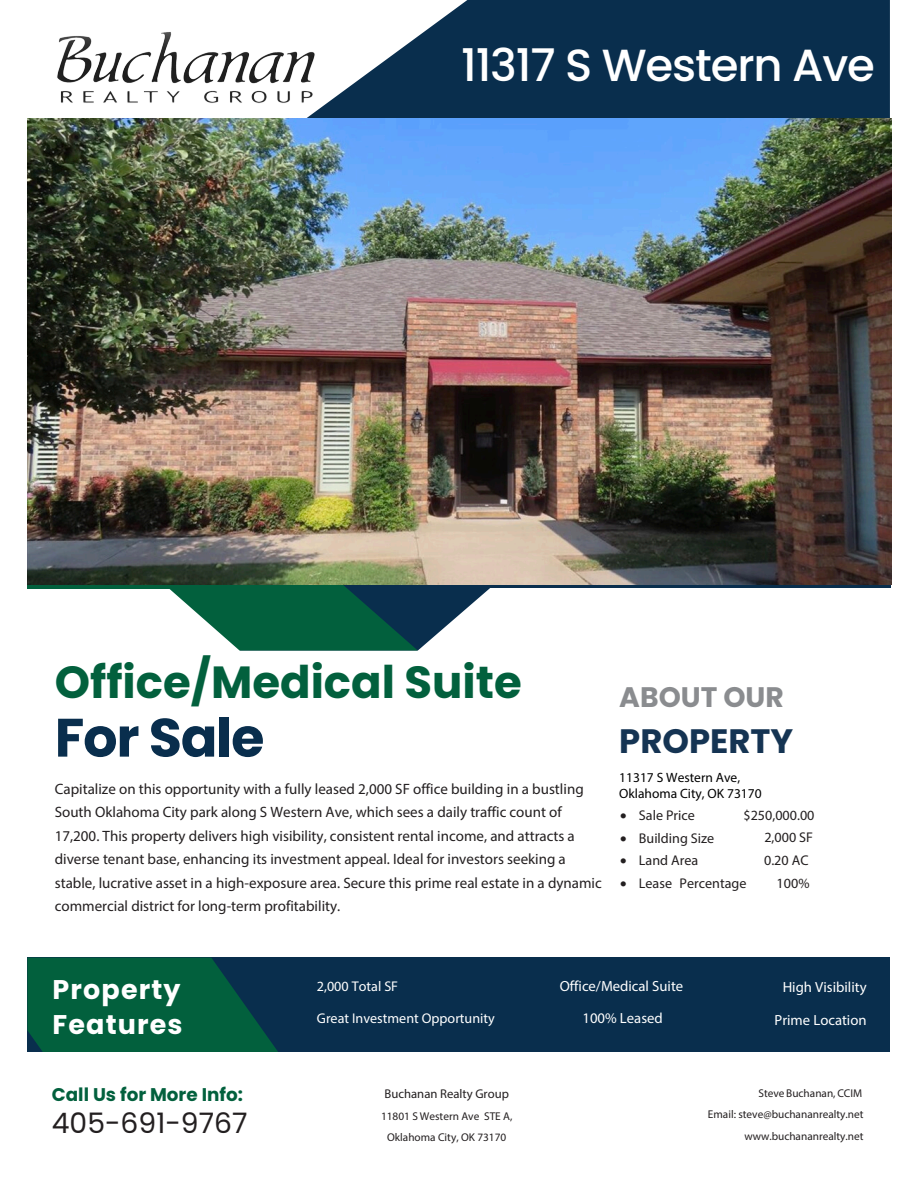
<style>
.page{position:relative;width:918px;height:1188px;background:#fff}
.page>*{position:absolute;margin:0;border:0;box-sizing:border-box;transform-origin:0 0}
.t1{font:700 54px "Poppins";letter-spacing:-.02em;color:#092e4d}
.t2{font:700 45px "Poppins";color:#02603d}
.t3{font:500 45px "Poppins";letter-spacing:-.025em;color:#fff}
.t4{font:700 33.9px "Poppins";color:#153453}
.t5{font:28.2px "Poppins";color:#231f20}
.t6{font:700 28.2px "Poppins";color:#8a8c8f}
.t7{font:700 27px/35px "Poppins";letter-spacing:.04em;color:#fff}
.t8{font:700 18.3px "Poppins";color:#02603d}
.t9{font:15px/23.4px "Myriad Pro";color:#231f20}
.t10{font:14.7px/32px "Myriad Pro";color:#fff;text-align:center}
.t11{font:14.1px "Myriad Pro";color:#231f20}
.t12{font:14.1px "Myriad Pro";color:#fff}
.t13{font:13.5px/16.2px "Myriad Pro";color:#000}
.t14{font:12.75px "Myriad Pro";color:#231f20}
.t15{font:11.25px/21.1px "Myriad Pro";color:#231f20;text-align:right}
</style>
<div class="page">
<svg style="left:307px;top:0;width:583px;height:118px;background:#22435f"></svg>
<svg style="left:27px;top:584px;width:137px;height:4px"></svg>
<svg style="left:495px;top:584px;width:395px;height:4px;background:#243e54"></svg>
<div style="left:27px;top:958px;width:863px;height:94px;background:#092e4d"></div>
<svg style="left:164px;top:584px;width:331px;height:66px"></svg>
<svg style="left:27px;top:958px;width:251px;height:94px;background:#02583f"></svg>
<img style="left:57px;top:24px;width:284px;height:89px">
<img style="left:28px;top:118px;width:863px;height:466px">
<p class="t3" style="left:461px;top:40px;width:415px">11317 S Western Ave</p>
<p class="t2" style="left:55px;top:656px;width:469px">Office/Medical Suite</p>
<p class="t1" style="left:55px;top:706px;width:211px">For Sale</p>
<p class="t9" style="left:55px;top:777px;width:549px">Capitalize on this opportunity with a fully leased 2,000 SF office building in a bustling South Oklahoma City park along S Western Ave, which sees a daily traffic count of 17,200. This property delivers high visibility, consistent rental income, and attracts a diverse tenant base, enhancing its investment appeal. Ideal for investors seeking a stable, lucrative asset in a high-exposure area. Secure this prime real estate in a dynamic commercial district for long-term profitability.</p>
<p class="t6" style="left:619px;top:681px;width:166px">ABOUT OUR</p>
<p class="t4" style="left:619px;top:721px;width:176px">PROPERTY</p>
<p class="t13" style="left:619px;top:769px;width:144px">11317 S Western Ave,<br>Oklahoma City, OK 73170</p>
<p class="t11" style="left:620px;top:807px;width:76px">• Sale Price</p>
<p class="t11" style="left:743px;top:807px;width:72px">$250,000.00</p>
<p class="t11" style="left:620px;top:829px;width:96px">• Building Size</p>
<p class="t11" style="left:764px;top:829px;width:50px">2,000 SF</p>
<p class="t11" style="left:620px;top:851px;width:80px">• Land Area</p>
<p class="t11" style="left:764px;top:851px;width:46px">0.20 AC</p>
<p class="t11" style="left:620px;top:874px;width:128px">• Lease Percentage</p>
<p class="t11" style="left:777px;top:874px;width:34px">100%</p>
<p class="t7" style="left:53px;top:973px;width:132px">Property<br>Features</p>
<p class="t8" style="left:52px;top:1084px;width:193px">Call Us for More Info:</p>
<p class="t5" style="left:52px;top:1107px;width:197px">405-691-9767</p>
<p class="t12" style="left:317px;top:978px;width:83px">2,000 Total SF</p>
<p class="t12" style="left:317px;top:1010px;width:179px">Great Investment Opportunity</p>
<p class="t14" style="left:385px;top:1086px;width:126px">Buchanan Realty Group</p>
<p class="t15" style="left:381px;top:1106px;width:133px;line-height:20.5px;text-align:center">11801 S Western Ave STE A,<br>Oklahoma City, OK 73170</p>
<p class="t10" style="left:560px;top:970px;width:125px">Office/Medical Suite<br>100% Leased</p>
<p class="t10" style="left:783px;top:971px;width:85px">High Visibility</p>
<p class="t10" style="left:775px;top:1003px;width:94px">Prime Location</p>
<p class="t15" style="left:708px;top:1083px;width:157px">Steve Buchanan, CCIM<br>Email: steve@buchananrealty.net www.buchananrealty.net</p>
</div>
